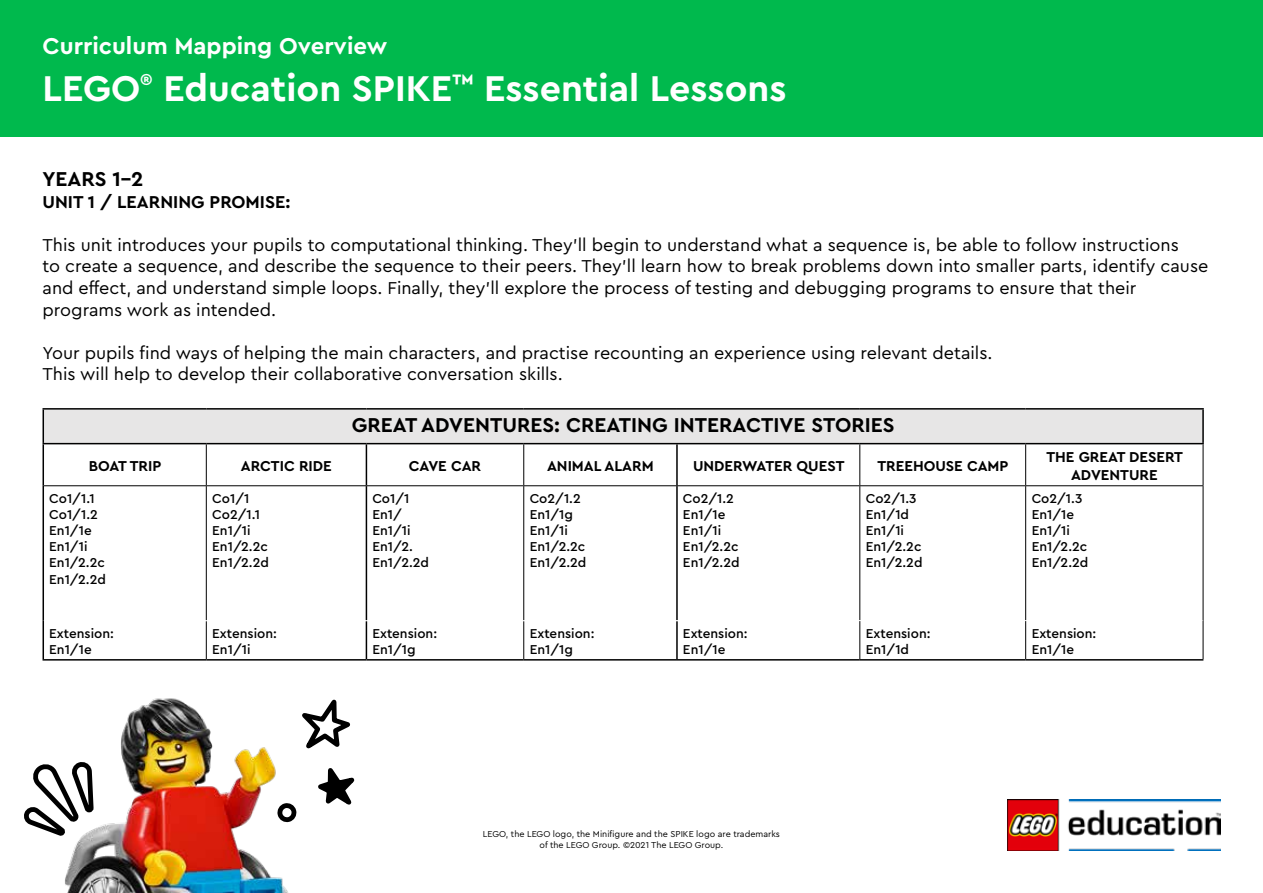
<style>
.page{position:relative;width:1263px;height:893px;background:#fff}
.page>*{position:absolute;margin:0;border:0;box-sizing:border-box;transform-origin:0 0}
.t1{font:700 37.5px "Cera Pro";color:#fff}
.t2{font:700 24px "Cera Pro";color:#fff}
.t3{font:700 21px "Cera Pro";color:#000}
.t4{font:18px/21.6px "Cera Pro";color:#000}
.t5{font:700 18px "Cera Pro";color:#000}
.t6{font:700 15px/18px "Cera Pro";color:#000;text-align:center}
.t7{font:500 13.5px/16.2px "Cera Pro";color:#000}
.t8{font:9px/10.8px "Cera Pro";color:#000;text-align:center}
</style>
<div class="page">
<div style="left:0;top:0;width:1263px;height:136px;background:#00b94d"></div>
<div style="left:43px;top:409px;width:1160px;height:35px;background:#e7e6e6"></div>
<hr style="left:43px;top:408px;width:163px;height:2px;background:#000">
<hr style="left:43px;top:410px;width:1px;height:33px;background:#000">
<hr style="left:206px;top:408px;width:160px;height:2px;background:#000">
<hr style="left:366px;top:408px;width:158px;height:2px;background:#000">
<hr style="left:524px;top:408px;width:153px;height:2px;background:#000">
<hr style="left:677px;top:408px;width:183px;height:2px;background:#000">
<hr style="left:860px;top:408px;width:166px;height:2px;background:#000">
<hr style="left:1026px;top:408px;width:178px;height:2px;background:#000">
<hr style="left:1202px;top:410px;width:2px;height:33px;background:#000">
<hr style="left:43px;top:443px;width:163px;height:1px;background:#000">
<hr style="left:43px;top:444px;width:1px;height:42px;background:#000">
<hr style="left:206px;top:443px;width:160px;height:1px;background:#000">
<hr style="left:366px;top:443px;width:158px;height:1px;background:#000">
<hr style="left:366px;top:444px;width:1px;height:41px;background:#000">
<hr style="left:524px;top:443px;width:153px;height:1px;background:#000">
<hr style="left:677px;top:443px;width:183px;height:1px;background:#000">
<hr style="left:676px;top:444px;width:2px;height:41px;background:#000">
<hr style="left:860px;top:443px;width:166px;height:1px;background:#000">
<hr style="left:1026px;top:443px;width:178px;height:1px;background:#000">
<hr style="left:43px;top:486px;width:1px;height:135px;background:#000">
<hr style="left:366px;top:486px;width:1px;height:134px;background:#000">
<hr style="left:676px;top:486px;width:2px;height:134px;background:#000">
<hr style="left:676px;top:621px;width:2px;height:38px;background:#000">
<hr style="left:524px;top:659px;width:153px;height:2px;background:#000">
<hr style="left:677px;top:659px;width:183px;height:2px;background:#000">
<hr style="left:860px;top:659px;width:166px;height:2px;background:#000">
<hr style="left:1026px;top:659px;width:177px;height:2px;background:#000">
<hr style="left:206px;top:444px;width:1px;height:41px;background:#000">
<hr style="left:523px;top:444px;width:1px;height:41px;background:#000">
<hr style="left:859px;top:444px;width:1px;height:41px;background:#000">
<hr style="left:1025px;top:444px;width:1px;height:41px;background:#000">
<hr style="left:1203px;top:444px;width:1px;height:41px;background:#000">
<hr style="left:206px;top:486px;width:1px;height:134px;background:#000">
<hr style="left:523px;top:486px;width:1px;height:134px;background:#000">
<hr style="left:44px;top:485px;width:162px;height:1px;background:#000">
<hr style="left:206px;top:485px;width:160px;height:1px;background:#000">
<hr style="left:366px;top:485px;width:158px;height:1px;background:#000">
<hr style="left:524px;top:485px;width:153px;height:1px;background:#000">
<hr style="left:677px;top:485px;width:183px;height:1px;background:#000">
<hr style="left:860px;top:485px;width:166px;height:1px;background:#000">
<hr style="left:1026px;top:485px;width:177px;height:1px;background:#000">
<hr style="left:859px;top:486px;width:1px;height:134px;background:#000">
<hr style="left:1025px;top:486px;width:1px;height:134px;background:#000">
<hr style="left:1203px;top:486px;width:1px;height:135px;background:#000">
<hr style="left:859px;top:621px;width:1px;height:38px;background:#000">
<hr style="left:1025px;top:621px;width:1px;height:38px;background:#000">
<hr style="left:1203px;top:621px;width:1px;height:38px;background:#000">
<img style="left:1008px;top:800px;width:212px;height:50px">
<img style="left:42px;top:539px;width:517px;height:354px">
<svg style="left:24px;top:565px;width:72px;height:275px"></svg>
<svg style="left:276px;top:687px;width:90px;height:137px"></svg>
<h2 class="t2" style="left:43px;top:30px;width:346px">Curriculum Mapping Overview</h2>
<h1 class="t1" style="left:43px;top:64px;width:745px">LEGO<sup>®</sup> Education SPIKE<sup>™</sup> Essential Lessons</h1>
<p class="t3" style="left:43px;top:165px;width:102px">YEARS 1-2</p>
<p class="t5" style="left:43px;top:190px;width:249px">UNIT 1 / LEARNING PROMISE:</p>
<p class="t4" style="left:43px;top:233px;width:1167px">This unit introduces your pupils to computational thinking. They’ll begin to understand what a sequence is, be able to follow instructions<br>to create a sequence, and describe the sequence to their peers. They’ll learn how to break problems down into smaller parts, identify cause and effect, and understand simple loops. Finally, they’ll explore the process of testing and debugging programs to ensure that their programs work as intended.</p>
<p class="t4" style="left:43px;top:341px;width:951px">Your pupils find ways of helping the main characters, and practise recounting an experience using relevant details.<br>This will help to develop their collaborative conversation skills.</p>
<p class="t3" style="left:352px;top:411px;width:544px">GREAT ADVENTURES: CREATING INTERACTIVE STORIES</p>
<p class="t6" style="left:89px;top:456px;width:74px">BOAT TRIP</p>
<p class="t6" style="left:241px;top:456px;width:92px">ARCTIC RIDE</p>
<p class="t6" style="left:409px;top:456px;width:74px">CAVE CAR</p>
<p class="t6" style="left:547px;top:456px;width:108px">ANIMAL ALARM</p>
<p class="t6" style="left:693px;top:456px;width:153px">UNDERWATER QUEST</p>
<p class="t6" style="left:877px;top:456px;width:132px">TREEHOUSE CAMP</p>
<p class="t6" style="left:1046px;top:447px;width:138px">THE GREAT DESERT<br>ADVENTURE</p>
<p class="t7" style="left:49px;top:489px;width:58px">Co1/1.1<br>Co1/1.2<br>En1/1e<br>En1/1i<br>En1/2.2c<br>En1/2.2d</p>
<p class="t7" style="left:212px;top:489px;width:58px">Co1/1<br>Co2/1.1<br>En1/1i<br>En1/2.2c<br>En1/2.2d</p>
<p class="t7" style="left:372px;top:489px;width:58px">Co1/1<br>En1/<br>En1/1i<br>En1/2.<br>En1/2.2d</p>
<p class="t7" style="left:530px;top:489px;width:58px">Co2/1.2<br>En1/1g<br>En1/1i<br>En1/2.2c<br>En1/2.2d</p>
<p class="t7" style="left:683px;top:489px;width:58px">Co2/1.2<br>En1/1e<br>En1/1i<br>En1/2.2c<br>En1/2.2d</p>
<p class="t7" style="left:866px;top:489px;width:58px">Co2/1.3<br>En1/1d<br>En1/1i<br>En1/2.2c<br>En1/2.2d</p>
<p class="t7" style="left:1032px;top:489px;width:58px">Co2/1.3<br>En1/1e<br>En1/1i<br>En1/2.2c<br>En1/2.2d</p>
<p class="t7" style="left:49px;top:624px;width:66px">Extension:<br>En1/1e</p>
<p class="t7" style="left:212px;top:624px;width:66px">Extension:<br>En1/1i</p>
<p class="t7" style="left:372px;top:624px;width:66px">Extension:<br>En1/1g</p>
<p class="t7" style="left:530px;top:624px;width:66px">Extension:<br>En1/1g</p>
<p class="t7" style="left:683px;top:624px;width:66px">Extension:<br>En1/1e</p>
<p class="t7" style="left:866px;top:624px;width:66px">Extension:<br>En1/1d</p>
<p class="t7" style="left:1032px;top:624px;width:66px">Extension:<br>En1/1e</p>
<p class="t8" style="left:483px;top:828px;width:299px">LEGO, the LEGO logo, the Minifigure and the SPIKE logo are trademarks of the LEGO Group. ©2021 The LEGO Group.</p>
</div>
